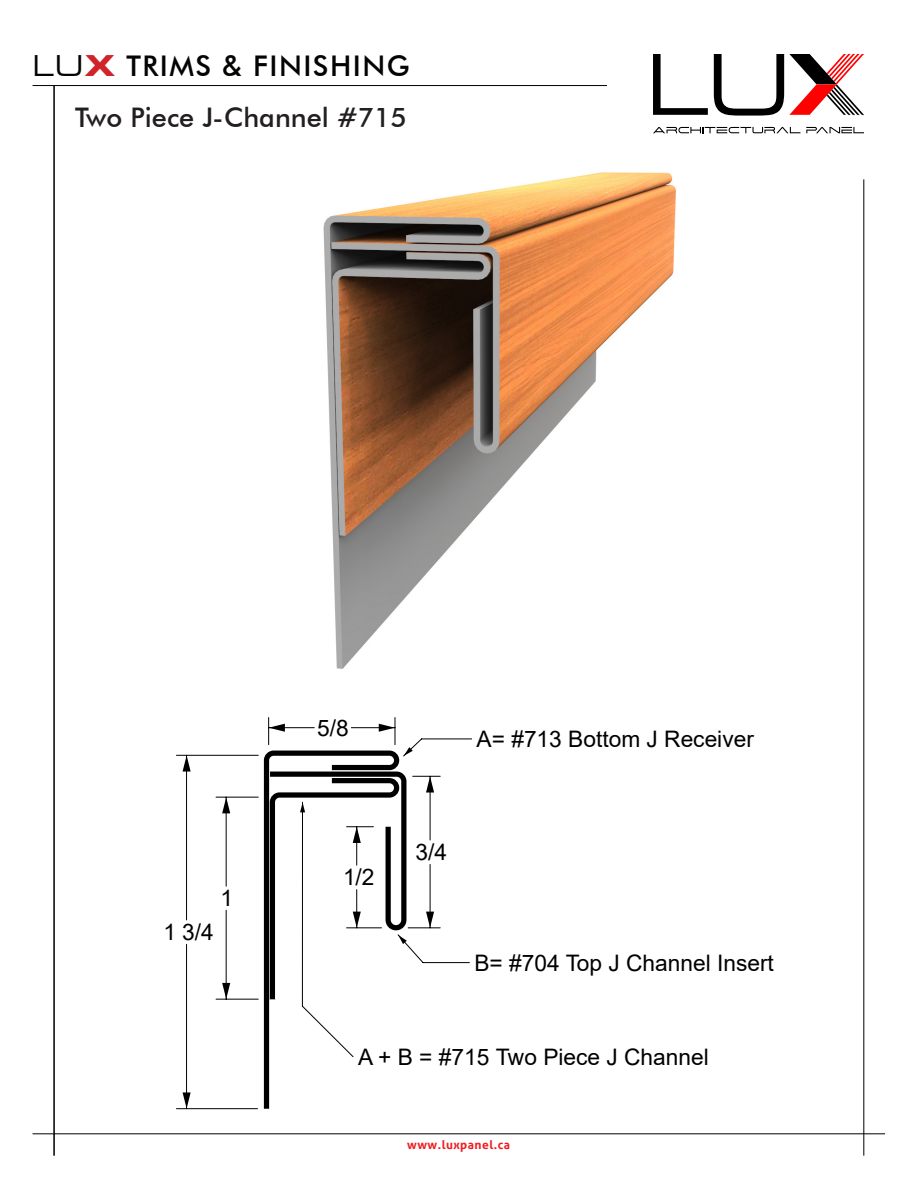
<style>
.page{position:relative;width:918px;height:1188px;background:#fff}
.page>*{position:absolute;margin:0;border:0;box-sizing:border-box;transform-origin:0 0}
.t1{font:500 28.5px "Futura BT";letter-spacing:.05em;color:#040503}
.t2{font:500 27px "Futura BT";color:#231f20}
.t3{font:22.8px "Arial";color:#000}
.t4{font:700 12px "Aller";letter-spacing:.04em;color:#ee1d23}
.s1{font-family:"ST Micro Square Ex";font-weight:400}
.s2{font-family:"ST Micro Square Ex";font-weight:700;color:#d1232a}
</style>
<div class="page">
<hr style="left:33px;top:85px;width:574px;height:1px;background:#000">
<hr style="left:33px;top:1134px;width:852px;height:1px;background:#000">
<hr style="left:864px;top:179px;width:1px;height:977px;background:#000">
<svg style="left:653px;top:54px;width:55px;height:61px"></svg>
<svg style="left:714px;top:54px;width:150px;height:62px"></svg>
<svg style="left:653px;top:127px;width:147px;height:6px"></svg>
<svg style="left:806px;top:127px;width:58px;height:6px"></svg>
<hr style="left:54px;top:86px;width:1px;height:1070px;background:#000">
<img style="left:323px;top:172px;width:353px;height:497px">
<svg style="left:406px;top:940px;width:63px;height:23px"></svg>
<svg style="left:406px;top:739px;width:66px;height:16px"></svg>
<hr style="left:176px;top:755px;width:82px;height:1px;background:#000">
<hr style="left:176px;top:1108px;width:82px;height:1px;background:#000">
<hr style="left:186px;top:944px;width:1px;height:165px;background:#000">
<hr style="left:186px;top:755px;width:1px;height:165px;background:#000">
<svg style="left:183px;top:1092px;width:8px;height:17px"></svg>
<svg style="left:183px;top:755px;width:8px;height:17px"></svg>
<hr style="left:408px;top:928px;width:32px;height:1px;background:#000">
<hr style="left:430px;top:864px;width:1px;height:64px;background:#000">
<hr style="left:430px;top:776px;width:1px;height:64px;background:#000">
<svg style="left:426px;top:912px;width:8px;height:16px"></svg>
<svg style="left:413px;top:776px;width:27px;height:17px"></svg>
<hr style="left:269px;top:727px;width:45px;height:1px;background:#000">
<hr style="left:351px;top:727px;width:44px;height:1px;background:#000">
<svg style="left:268px;top:718px;width:17px;height:27px"></svg>
<svg style="left:379px;top:718px;width:17px;height:27px"></svg>
<hr style="left:216px;top:797px;width:42px;height:1px;background:#000">
<hr style="left:216px;top:999px;width:42px;height:1px;background:#000">
<hr style="left:226px;top:910px;width:1px;height:89px;background:#000">
<hr style="left:226px;top:797px;width:1px;height:89px;background:#000">
<svg style="left:222px;top:983px;width:8px;height:16px"></svg>
<svg style="left:222px;top:797px;width:8px;height:16px"></svg>
<svg style="left:264px;top:751px;width:142px;height:358px"></svg>
<p class="t1" style="left:33px;top:48px;width:379px"><span class="s1">LU</span><span class="s2">X</span> TRIMS &amp; FINISHING</p>
<p class="t2" style="left:75px;top:101px;width:333px">Two Piece J-Channel #715</p>
<p class="t3" style="left:163px;top:916px;width:52px">1 3/4</p>
<p class="t3" style="left:220px;top:883px;width:14px">1</p>
<p class="t3" style="left:317px;top:712px;width:33px">5/8</p>
<p class="t3" style="left:343px;top:862px;width:33px">1/2</p>
<p class="t3" style="left:477px;top:723px;width:279px">A= #713 Bottom J Receiver</p>
<p class="t3" style="left:415px;top:836px;width:33px">3/4</p>
<p class="t3" style="left:474px;top:947px;width:301px">B= #704 Top J Channel Insert</p>
<p class="t3" style="left:358px;top:1041px;width:352px">A + B = #715 Two Piece J Channel</p>
<p class="t4" style="left:407px;top:1138px;width:104px">www.luxpanel.ca</p>
</div>
